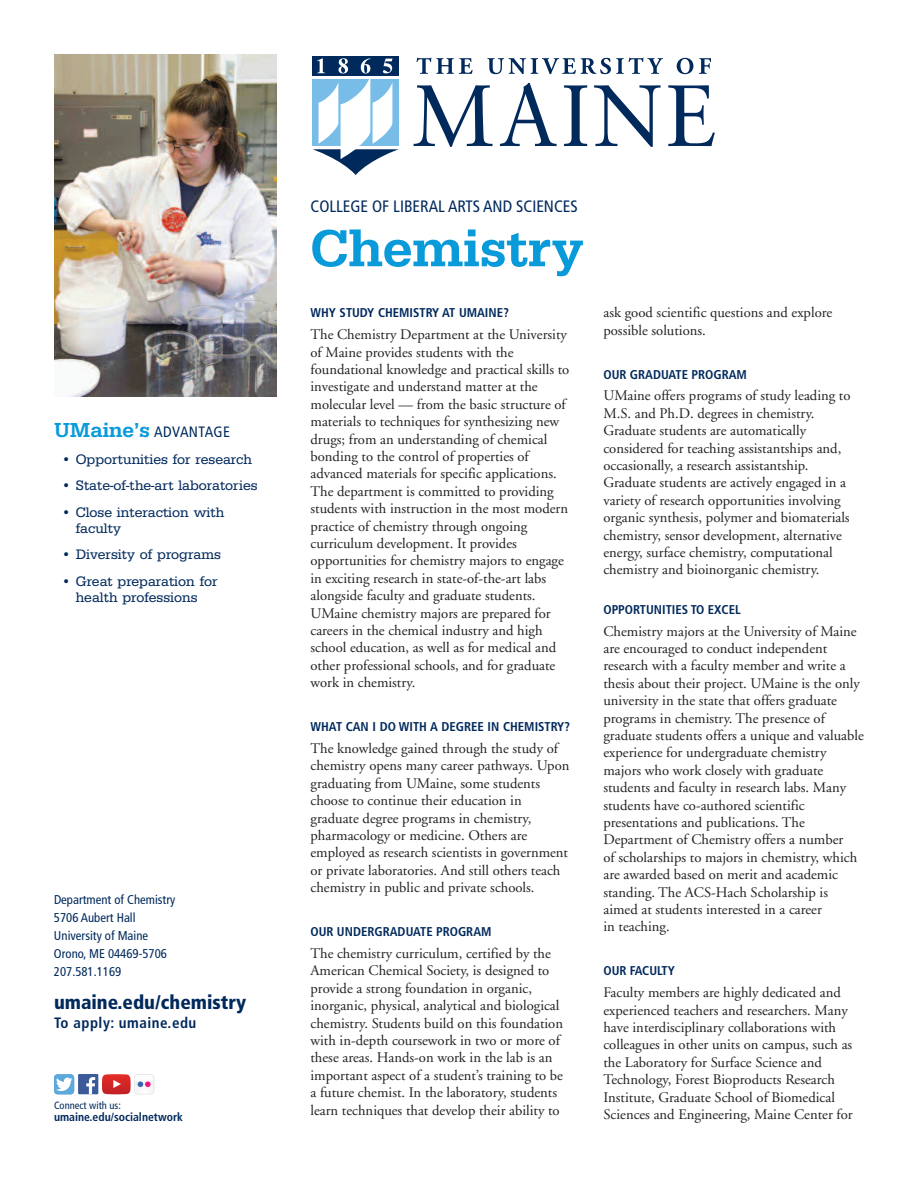
<style>
.page{position:relative;width:918px;height:1188px;background:#fff}
.page>*{position:absolute;margin:0;border:0;box-sizing:border-box;transform-origin:0 0}
.t1{font:500 54px "URW Egyptienne T";color:#089ad9}
.t2{font:900 condensed 19.5px "Frutiger";color:#00295c}
.t3{font:condensed 16.5px "Frutiger";color:#00295c}
.t4{font:700 condensed 15px "Frutiger";letter-spacing:.035em;color:#00295c}
.t5{font:condensed 15px "Frutiger";letter-spacing:.025em;color:#00295c}
.t6{font:14.7px/17.4px "Adobe Garamond";color:#231f20}
.t7{font:14.25px/16.5px "URW Egyptienne T";color:#00295c}
.t8{font:700 condensed 12.75px "Frutiger";color:#00295c}
.t9{font:condensed 12.75px/18px "Frutiger";color:#00295c}
.t10{font:700 condensed 11.7px "Frutiger";color:#00295c}
.t11{font:condensed 10.5px "Frutiger";color:#00295c}
.s1{font-family:"URW Egyptienne T";font-weight:500;font-stretch:normal;font-size:21px;color:#089ad9}
</style>
<div class="page">
<svg style="left:414px;top:85px;width:79px;height:62px"></svg>
<svg style="left:500px;top:83px;width:57px;height:63px"></svg>
<svg style="left:564px;top:85px;width:23px;height:61px"></svg>
<svg style="left:594px;top:85px;width:67px;height:62px"></svg>
<svg style="left:668px;top:85px;width:47px;height:61px"></svg>
<svg style="left:416px;top:58px;width:57px;height:16px"></svg>
<svg style="left:487px;top:58px;width:176px;height:16px"></svg>
<svg style="left:677px;top:58px;width:16px;height:16px"></svg>
<svg style="left:699px;top:58px;width:12px;height:16px"></svg>
<div style="left:312px;top:56px;width:86px;height:20px;background:#00295c"></div>
<svg style="left:313px;top:58px;width:86px;height:117px"></svg>
<img style="left:54px;top:54px;width:223px;height:342px">
<svg style="left:102px;top:1074px;width:52px;height:20px"></svg>
<svg style="left:54px;top:1074px;width:20px;height:20px"></svg>
<div style="left:78px;top:1074px;width:20px;height:20px;background:#3b5a9a"></div>
<svg style="left:86px;top:1077px;width:9px;height:17px"></svg>
<p class="t5" style="left:54px;top:426px;width:178px"><span class="s1">UMaine’s</span> ADVANTAGE</p>
<p class="t7" style="left:62px;top:451px;width:192px">• Opportunities for research</p>
<p class="t7" style="left:62px;top:477px;width:198px">• State-of-the-art laboratories</p>
<p class="t7" style="left:76px;top:504px;width:150px;text-indent:-14px">• Close interaction with faculty</p>
<p class="t7" style="left:62px;top:546px;width:161px">• Diversity of programs</p>
<p class="t7" style="left:62px;top:572px;width:158px;text-align:center">• Great preparation for health professions</p>
<p class="t9" style="left:54px;top:891px;width:123px">Department of Chemistry<br>5706 Aubert Hall<br>University of Maine<br>Orono, ME 04469-5706<br>207.581.1169</p>
<h2 class="t2" style="left:54px;top:994px;width:194px">umaine.edu/chemistry</h2>
<p class="t4" style="left:54px;top:1017px;width:144px">To apply: umaine.edu</p>
<p class="t11" style="left:54px;top:1101px;width:68px">Connect with us:</p>
<p class="t10" style="left:54px;top:1112px;width:130px">umaine.edu/socialnetwork</p>
<p class="t3" style="left:310px;top:200px;width:269px">COLLEGE OF LIBERAL ARTS AND SCIENCES</p>
<h1 class="t1" style="left:310px;top:216px;width:274px">Chemistry</h1>
<p class="t8" style="left:310px;top:308px;width:200px">WHY STUDY CHEMISTRY AT UMAINE?</p>
<p class="t6" style="left:310px;top:327px;width:260px">The Chemistry Department at the University of Maine provides students with the foundational knowledge and practical skills to investigate and understand matter at the molecular level — from the basic structure of materials to techniques for synthesizing new drugs; from an understanding of chemical bonding to the control of properties of advanced materials for specific applications.<br>The department is committed to providing students with instruction in the most modern practice of chemistry through ongoing curriculum development. It provides opportunities for chemistry majors to engage in exciting research in state-of-the-art labs alongside faculty and graduate students.<br>UMaine chemistry majors are prepared for careers in the chemical industry and high school education, as well as for medical and other professional schools, and for graduate work in chemistry.</p>
<p class="t8" style="left:310px;top:721px;width:261px">WHAT CAN I DO WITH A DEGREE IN CHEMISTRY?</p>
<p class="t6" style="left:310px;top:741px;width:260px">The knowledge gained through the study of chemistry opens many career pathways. Upon graduating from UMaine, some students choose to continue their education in graduate degree programs in chemistry, pharmacology or medicine. Others are employed as research scientists in government or private laboratories. And still others teach chemistry in public and private schools.</p>
<p class="t8" style="left:310px;top:926px;width:183px">OUR UNDERGRADUATE PROGRAM</p>
<p class="t6" style="left:310px;top:946px;width:254px">The chemistry curriculum, certified by the American Chemical Society, is designed to provide a strong foundation in organic, inorganic, physical, analytical and biological chemistry. Students build on this foundation with in-depth coursework in two or more of these areas. Hands-on work in the lab is an important aspect of a student’s training to be a future chemist. In the laboratory, students learn techniques that develop their ability to</p>
<p class="t6" style="left:603px;top:305px;width:230px">ask good scientific questions and explore possible solutions.</p>
<p class="t8" style="left:603px;top:369px;width:145px">OUR GRADUATE PROGRAM</p>
<p class="t6" style="left:603px;top:388px;width:249px">UMaine offers programs of study leading to M.S. and Ph.D. degrees in chemistry.<br>Graduate students are automatically considered for teaching assistantships and, occasionally, a research assistantship.<br>Graduate students are actively engaged in a variety of research opportunities involving organic synthesis, polymer and biomaterials chemistry, sensor development, alternative energy, surface chemistry, computational chemistry and bioinorganic chemistry.</p>
<p class="t8" style="left:603px;top:604px;width:139px">OPPORTUNITIES TO EXCEL</p>
<p class="t6" style="left:603px;top:624px;width:262px">Chemistry majors at the University of Maine are encouraged to conduct independent research with a faculty member and write a thesis about their project. UMaine is the only university in the state that offers graduate programs in chemistry. The presence of graduate students offers a unique and valuable experience for undergraduate chemistry majors who work closely with graduate students and faculty in research labs. Many students have co-authored scientific presentations and publications. The Department of Chemistry offers a number<br>of scholarships to majors in chemistry, which are awarded based on merit and academic standing. The ACS-Hach Scholarship is aimed at students interested in a career<br>in teaching.</p>
<p class="t8" style="left:603px;top:966px;width:73px">OUR FACULTY</p>
<p class="t6" style="left:603px;top:985px;width:251px">Faculty members are highly dedicated and experienced teachers and researchers. Many have interdisciplinary collaborations with colleagues in other units on campus, such as the Laboratory for Surface Science and Technology, Forest Bioproducts Research Institute, Graduate School of Biomedical Sciences and Engineering, Maine Center for</p>
</div>
